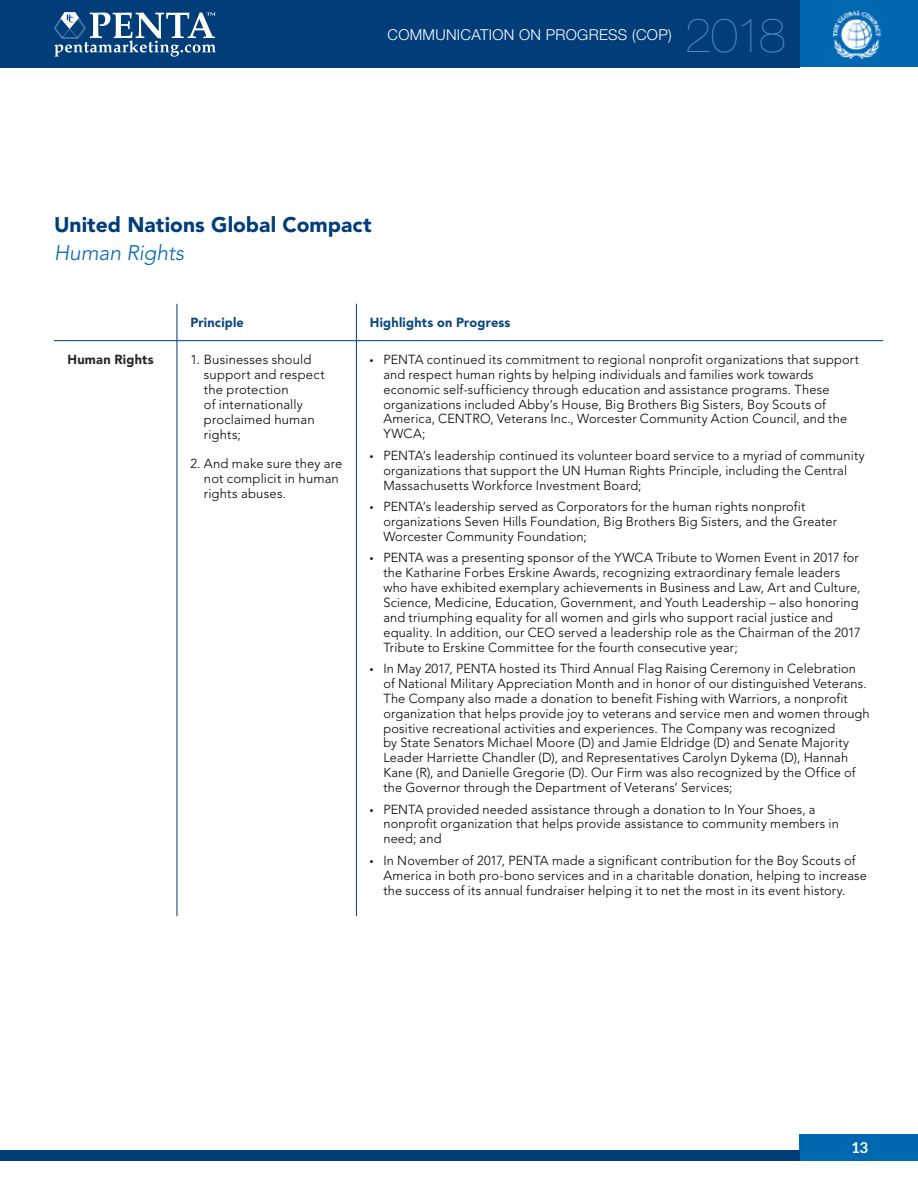
<style>
.page{position:relative;width:918px;height:1188px;background:#fff}
.page>*{position:absolute;margin:0;border:0;box-sizing:border-box;transform-origin:0 0}
.t1{font:200 48px "Helvetica Neue LT Std";color:#5091cd}
.t2{font:900 21px "Avenir LT Std";letter-spacing:.005em;color:#003d79}
.t3{font:italic 300 21px "Avenir LT Std";color:#0067b1}
.t4{font:300 15px "Helvetica Neue LT Std";letter-spacing:.02em;color:#fff}
.t5{font:700 15px "Lato";color:#fff}
.t6{font:900 13.2px "Avenir LT Std";letter-spacing:.015em;color:#0d477f}
.t7{font:900 13.2px "Avenir LT Std";letter-spacing:.015em;color:#292829}
.t8{font:300 13.05px/14.9px "Avenir LT Std";letter-spacing:.015em;color:#000}
</style>
<div class="page">
<div style="left:799px;top:0;width:119px;height:67px;background:#0067b1"></div>
<div style="left:799px;top:1134px;width:119px;height:27px;background:#0067b1"></div>
<div style="left:0;top:0;width:799px;height:67px;background:#003d79"></div>
<div style="left:0;top:1150px;width:800px;height:11px;background:#003d79"></div>
<img style="left:834px;top:11px;width:47px;height:47px">
<svg style="left:54px;top:12px;width:162px;height:45px"></svg>
<hr style="left:177px;top:304px;width:1px;height:36px;background:#003d79">
<hr style="left:356px;top:304px;width:1px;height:36px;background:#003d79">
<hr style="left:54px;top:340px;width:123px;height:1px;background:#003d79">
<hr style="left:177px;top:340px;width:179px;height:1px;background:#003d79">
<hr style="left:177px;top:341px;width:1px;height:575px;background:#003d79">
<hr style="left:356px;top:340px;width:527px;height:1px;background:#003d79">
<hr style="left:356px;top:341px;width:1px;height:575px;background:#003d79">
<p class="t4" style="left:388px;top:25px;width:286px">COMMUNICATION ON PROGRESS (COP)</p>
<h1 class="t1" style="left:685px;top:7px;width:103px">2018</h1>
<h2 class="t2" style="left:54px;top:212px;width:319px">United Nations Global Compact</h2>
<h2 class="t3" style="left:54px;top:240px;width:131px">Human Rights</h2>
<p class="t6" style="left:190px;top:315px;width:55px">Principle</p>
<p class="t6" style="left:370px;top:315px;width:142px">Highlights on Progress</p>
<p class="t7" style="left:67px;top:352px;width:88px">Human Rights</p>
<p class="t8" style="left:204px;top:352px;width:122px;text-indent:-13px">1. Businesses should support and respect the protection<br>of internationally proclaimed human rights;</p>
<p class="t8" style="left:204px;top:456px;width:140px;text-indent:-13px">2. And make sure they are not complicit in human rights abuses.</p>
<p class="t8" style="left:383px;top:352px;width:477px">PENTA continued its commitment to regional nonprofit organizations that support and respect human rights by helping individuals and families work towards economic self-sufficiency through education and assistance programs. These organizations included Abby’s House, Big Brothers Big Sisters, Boy Scouts of America, CENTRO, Veterans Inc., Worcester Community Action Council, and the YWCA;</p>
<p class="t8" style="left:383px;top:448px;width:483px">PENTA’s leadership continued its volunteer board service to a myriad of community organizations that support the UN Human Rights Principle, including the Central<br>Massachusetts Workforce Investment Board;</p>
<p class="t8" style="left:383px;top:499px;width:455px">PENTA’s leadership served as Corporators for the human rights nonprofit organizations Seven Hills Foundation, Big Brothers Big Sisters, and the Greater<br>Worcester Community Foundation;</p>
<p class="t8" style="left:383px;top:551px;width:479px">PENTA was a presenting sponsor of the YWCA Tribute to Women Event in 2017 for the Katharine Forbes Erskine Awards, recognizing extraordinary female leaders who have exhibited exemplary achievements in Business and Law, Art and Culture, Science, Medicine, Education, Government, and Youth Leadership – also honoring and triumphing equality for all women and girls who support racial justice and equality. In addition, our CEO served a leadership role as the Chairman of the 2017<br>Tribute to Erskine Committee for the fourth consecutive year;</p>
<p class="t8" style="left:383px;top:661px;width:488px">In May 2017, PENTA hosted its Third Annual Flag Raising Ceremony in Celebration of National Military Appreciation Month and in honor of our distinguished Veterans.<br>The Company also made a donation to benefit Fishing with Warriors, a nonprofit organization that helps provide joy to veterans and service men and women through positive recreational activities and experiences. The Company was recognized<br>by State Senators Michael Moore (D) and Jamie Eldridge (D) and Senate Majority Leader Harriette Chandler (D), and Representatives Carolyn Dykema (D), Hannah Kane (R), and Danielle Gregorie (D). Our Firm was also recognized by the Office of the Governor through the Department of Veterans’ Services;</p>
<p class="t8" style="left:383px;top:802px;width:457px">PENTA provided needed assistance through a donation to In Your Shoes, a nonprofit organization that helps provide assistance to community members in need; and</p>
<p class="t8" style="left:383px;top:853px;width:485px">In November of 2017, PENTA made a significant contribution for the Boy Scouts of<br>America in both pro-bono services and in a charitable donation, helping to increase the success of its annual fundraiser helping it to net the most in its event history.</p>
<p class="t5" style="left:851px;top:1138px;width:19px">13</p>
</div>
